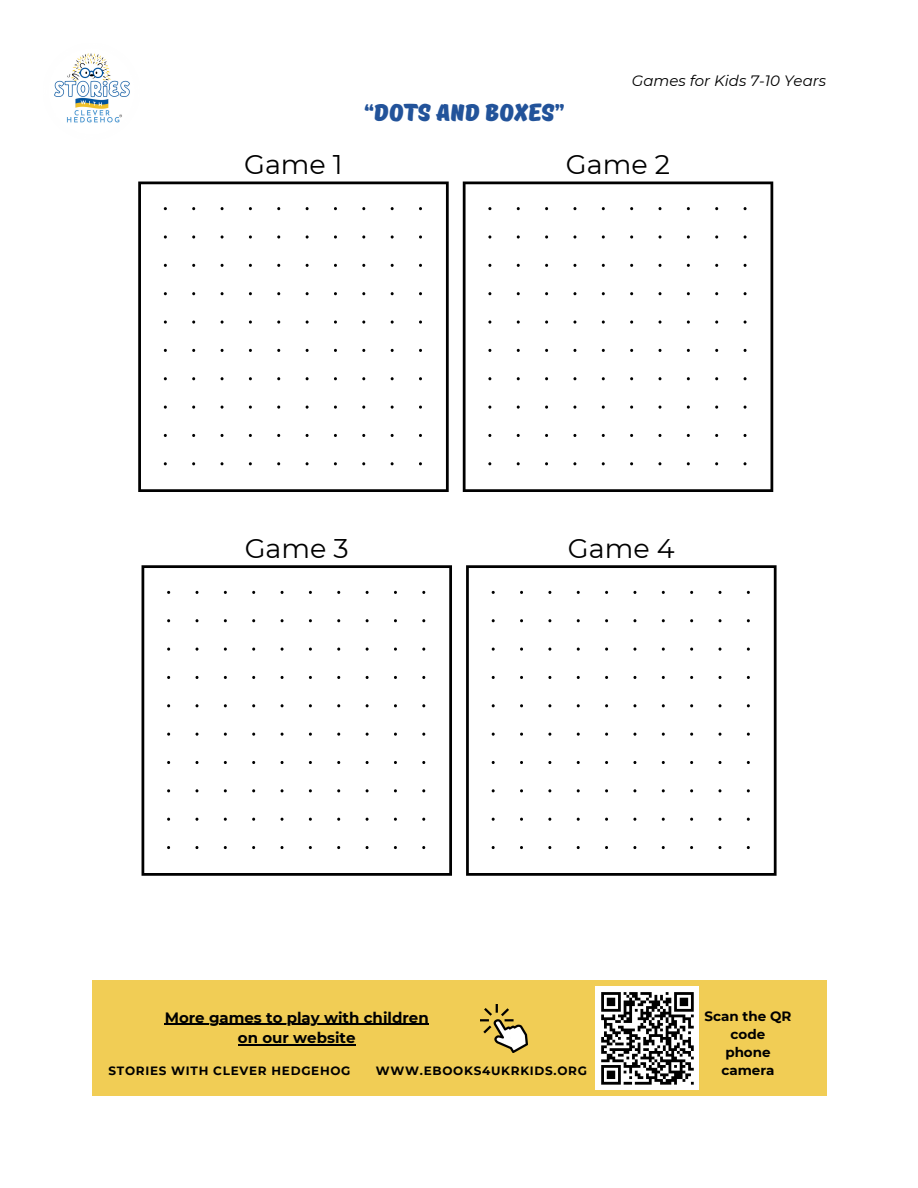
<style>
.page{position:relative;width:918px;height:1188px;background:#fff}
.page>*{position:absolute;margin:0;border:0;box-sizing:border-box;transform-origin:0 0}
.t1{font:27px "Montserrat";color:#000}
.t2{font:24px "TT Masters DEMO Black";color:#22539a}
.t3{font:700 15px "Montserrat";color:#000}
.t4{font:italic 15px "Montserrat";color:#000}
.t5{font:700 13.5px/18px "Montserrat";color:#000;text-align:center}
.t6{font:700 12px "Montserrat";letter-spacing:.06em;color:#000}
</style>
<div class="page">
<div style="left:92px;top:981px;width:734px;height:115px;background:#f1cd55"></div>
<img style="left:480px;top:1005px;width:47px;height:47px">
<img style="left:54px;top:53px;width:76px;height:70px">
<div style="left:596px;top:986px;width:103px;height:104px;background:#fff"></div>
<svg style="left:601px;top:992px;width:93px;height:93px"></svg>
<svg style="left:138px;top:182px;width:311px;height:310px"></svg>
<hr style="left:165px;top:1024px;width:40px;height:1px;background:#000">
<hr style="left:209px;top:1024px;width:220px;height:1px;background:#000">
<hr style="left:238px;top:1044px;width:118px;height:1px;background:#000">
<svg style="left:463px;top:182px;width:310px;height:310px"></svg>
<svg style="left:142px;top:565px;width:310px;height:311px"></svg>
<svg style="left:466px;top:565px;width:311px;height:311px"></svg>
<h1 class="t2" style="left:364px;top:99px;width:202px">“DOTS AND BOXES”</h1>
<p class="t4" style="left:632px;top:72px;width:196px">Games for Kids 7-10 Years</p>
<p class="t1" style="left:244px;top:148px;width:100px">Game 1</p>
<h1 class="t1" style="left:566px;top:148px;width:106px">Game 2</h1>
<p class="t1" style="left:245px;top:532px;width:106px">Game 3</p>
<p class="t1" style="left:568px;top:532px;width:108px">Game 4</p>
<h2 class="t3" style="left:165px;top:1008px;width:265px">More games to play with children</h2>
<h1 class="t3" style="left:238px;top:1029px;width:119px">on our website</h1>
<p class="t6" style="left:109px;top:1064px;width:244px">STORIES WITH CLEVER HEDGEHOG</p>
<p class="t6" style="left:376px;top:1064px;width:213px">WWW.EBOOKS4UKRKIDS.ORG</p>
<h1 class="t5" style="left:705px;top:1007px;width:88px">Scan the QR code<br>phone camera</h1>
</div>
